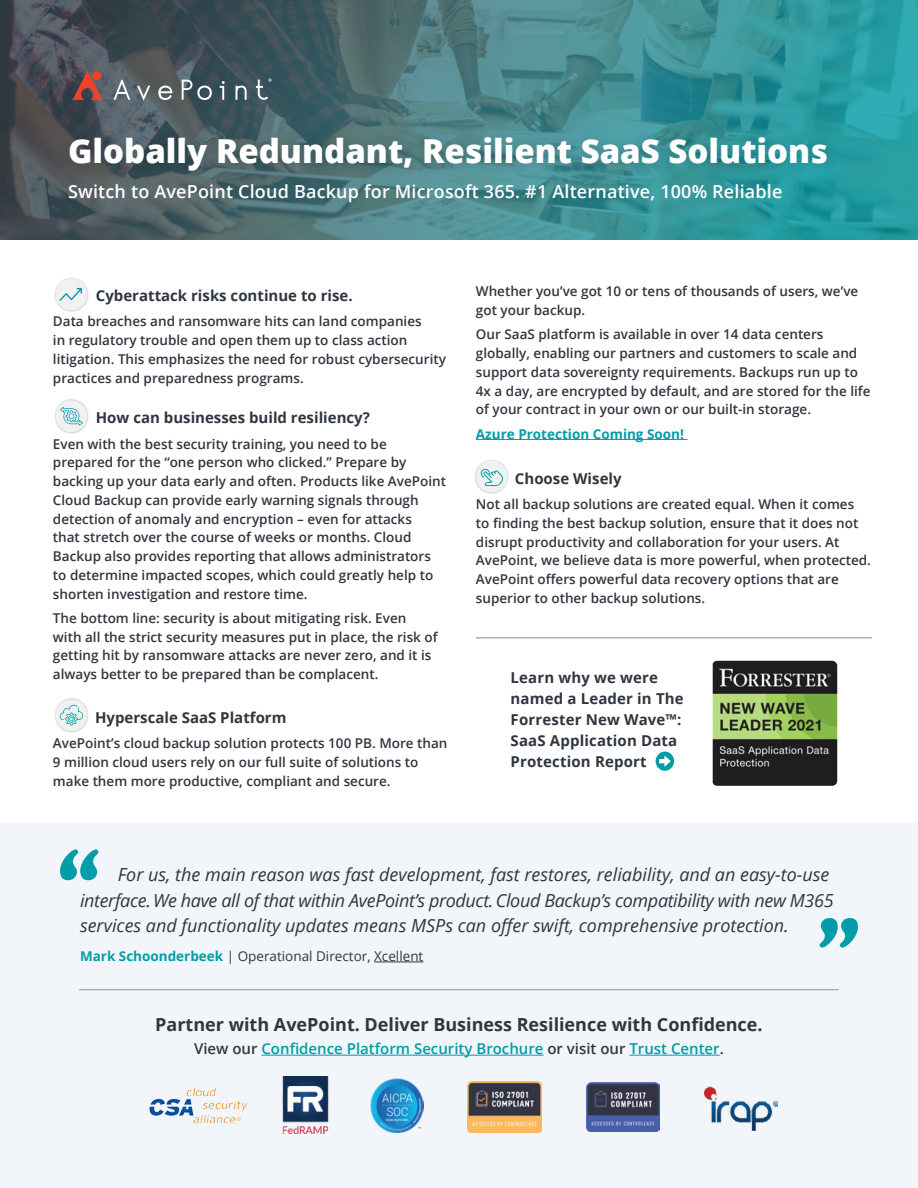
<style>
.page{position:relative;width:918px;height:1188px;background:#fff}
.page>*{position:absolute;margin:0;border:0;box-sizing:border-box;transform-origin:0 0}
.t1{font:800 33px "Open Sans";color:#fff}
.t2{font:italic 18px/25.5px "Open Sans";color:#303640}
.t3{font:600 18px "Open Sans";letter-spacing:.01em;color:#fff}
.t4{font:700 18px "Open Sans";color:#303640}
.t5{font:700 15px/21px "Open Sans";color:#303640}
.t6{font:600 15px "Open Sans";color:#009da7}
.t7{font:600 13.5px/18.8px "Open Sans";color:#303640}
.t8{font:13.5px "Open Sans";color:#303640}
.t9{font:700 13.5px "Open Sans";color:#019da8}
.s1{font-weight:700;color:#019da8}
.s2{color:#303640}
</style>
<div class="page">
<svg style="left:0;top:0;width:918px;height:240px;background:#407a7f"></svg>
<svg style="left:114px;top:80px;width:16px;height:20px"></svg>
<svg style="left:137px;top:86px;width:13px;height:15px"></svg>
<svg style="left:158px;top:86px;width:14px;height:14px"></svg>
<svg style="left:182px;top:80px;width:30px;height:20px"></svg>
<svg style="left:220px;top:81px;width:5px;height:19px"></svg>
<svg style="left:236px;top:86px;width:11px;height:14px"></svg>
<svg style="left:256px;top:78px;width:16px;height:22px"></svg>
<svg style="left:73px;top:71px;width:30px;height:29px"></svg>
<div style="left:93px;top:71px;width:8px;height:9px;background:#ef4227;border-radius:50%"></div>
<div style="left:56px;top:124px;width:784px;height:61px;background:#000;opacity:.2"></div>
<hr style="left:476px;top:439px;width:212px;height:1px;background:#019da8">
<img style="left:713px;top:661px;width:124px;height:125px">
<div style="left:656px;top:752px;width:18px;height:19px;background:#009da7;border-radius:50%"></div>
<svg style="left:659px;top:756px;width:12px;height:11px"></svg>
<div style="left:0;top:824px;width:918px;height:364px;background:#f2f6fa"></div>
<div style="left:54px;top:277px;width:35px;height:35px;background:#000;opacity:.25"></div>
<div style="left:55px;top:278px;width:32px;height:32px;background:#f1f1f2;border-radius:50%"></div>
<svg style="left:59px;top:288px;width:23px;height:13px"></svg>
<div style="left:54px;top:399px;width:35px;height:35px;background:#000;opacity:.25"></div>
<div style="left:55px;top:400px;width:32px;height:32px;background:#f1f1f2;border-radius:50%"></div>
<div style="left:54px;top:697px;width:35px;height:36px;background:#000;opacity:.25"></div>
<div style="left:55px;top:699px;width:32px;height:32px;background:#f1f1f2;border-radius:50%"></div>
<svg style="left:58px;top:705px;width:25px;height:21px"></svg>
<div style="left:474px;top:459px;width:35px;height:35px;background:#000;opacity:.25"></div>
<div style="left:476px;top:461px;width:32px;height:32px;background:#f1f1f2;border-radius:50%"></div>
<svg style="left:481px;top:469px;width:22px;height:17px"></svg>
<svg style="left:60px;top:407px;width:23px;height:19px"></svg>
<hr style="left:374px;top:962px;width:49px;height:1px;background:#303640">
<hr style="left:261px;top:1055px;width:283px;height:1px;background:#009da7">
<hr style="left:629px;top:1055px;width:91px;height:1px;background:#009da7">
<img style="left:467px;top:1082px;width:75px;height:50px">
<img style="left:586px;top:1082px;width:73px;height:50px">
<img style="left:149px;top:1088px;width:98px;height:36px">
<img style="left:704px;top:1087px;width:73px;height:43px">
<img style="left:282px;top:1077px;width:47px;height:57px">
<img style="left:371px;top:1079px;width:53px;height:53px">
<hr style="left:476px;top:637px;width:396px;height:2px;background:#b1afb4">
<svg style="left:60px;top:849px;width:38px;height:31px"></svg>
<hr style="left:79px;top:989px;width:760px;height:1px;background:#b1afb4">
<svg style="left:820px;top:918px;width:38px;height:30px"></svg>
<h1 class="t1" style="left:68px;top:126px;width:761px">Globally Redundant, Resilient SaaS Solutions</h1>
<h2 class="t3" style="left:68px;top:179px;width:716px">Switch to AvePoint Cloud Backup for Microsoft 365. #1 Alternative, 100% Reliable</h2>
<p class="t5" style="left:96px;top:285px;width:258px">Cyberattack risks continue to rise.</p>
<p class="t7" style="left:53px;top:312px;width:395px">Data breaches and ransomware hits can land companies<br>in regulatory trouble and open them up to class action litigation. This emphasizes the need for robust cybersecurity practices and preparedness programs.</p>
<p class="t5" style="left:96px;top:407px;width:276px">How can businesses build resiliency?</p>
<p class="t7" style="left:53px;top:434px;width:395px">Even with the best security training, you need to be prepared for the “one person who clicked.” Prepare by backing up your data early and often. Products like AvePoint Cloud Backup can provide early warning signals through detection of anomaly and encryption – even for attacks<br>that stretch over the course of weeks or months. Cloud Backup also provides reporting that allows administrators to determine impacted scopes, which could greatly help to shorten investigation and restore time.</p>
<p class="t7" style="left:53px;top:608px;width:386px">The bottom line: security is about mitigating risk. Even with all the strict security measures put in place, the risk of getting hit by ransomware attacks are never zero, and it is always better to be prepared than be complacent.</p>
<p class="t5" style="left:95px;top:706px;width:193px">Hyperscale SaaS Platform</p>
<p class="t7" style="left:53px;top:734px;width:396px">AvePoint’s cloud backup solution protects 100 PB. More than<br>9 million cloud users rely on our full suite of solutions to make them more productive, compliant and secure.</p>
<p class="t7" style="left:476px;top:282px;width:384px">Whether you’ve got 10 or tens of thousands of users, we’ve got your backup.</p>
<p class="t7" style="left:476px;top:325px;width:396px">Our SaaS platform is available in over 14 data centers globally, enabling our partners and customers to scale and support data sovereignty requirements. Backups run up to 4x a day, are encrypted by default, and are stored for the life of your contract in your own or our built-in storage.</p>
<p class="t9" style="left:476px;top:424px;width:210px">Azure Protection Coming Soon!</p>
<p class="t5" style="left:515px;top:467px;width:108px">Choose Wisely</p>
<p class="t7" style="left:476px;top:495px;width:397px">Not all backup solutions are created equal. When it comes to finding the best backup solution, ensure that it does not disrupt productivity and collaboration for your users. At AvePoint, we believe data is more powerful, when protected.<br>AvePoint offers powerful data recovery options that are superior to other backup solutions.</p>
<p class="t5" style="left:511px;top:667px;width:175px">Learn why we were named a Leader in The<br>Forrester New Wave™:<br>SaaS Application Data<br>Protection Report</p>
<p class="t2" style="left:80px;top:861px;width:755px;text-indent:38px">For us, the main reason was fast development, fast restores, reliability, and an easy-to-use interface. We have all of that within AvePoint’s product. Cloud Backup’s compatibility with new M365 services and functionality updates means MSPs can offer swift, comprehensive protection.</p>
<p class="t8" style="left:80px;top:947px;width:345px"><span class="s1">Mark Schoonderbeek</span> | Operational Director, Xcellent</p>
<h2 class="t4" style="left:155px;top:1012px;width:609px">Partner with AvePoint. Deliver Business Resilience with Confidence.</h2>
<p class="t6" style="left:194px;top:1038px;width:531px"><span class="s2">View our</span> Confidence Platform Security Brochure <span class="s2">or visit our</span> Trust Center<span class="s2">.</span></p>
</div>
